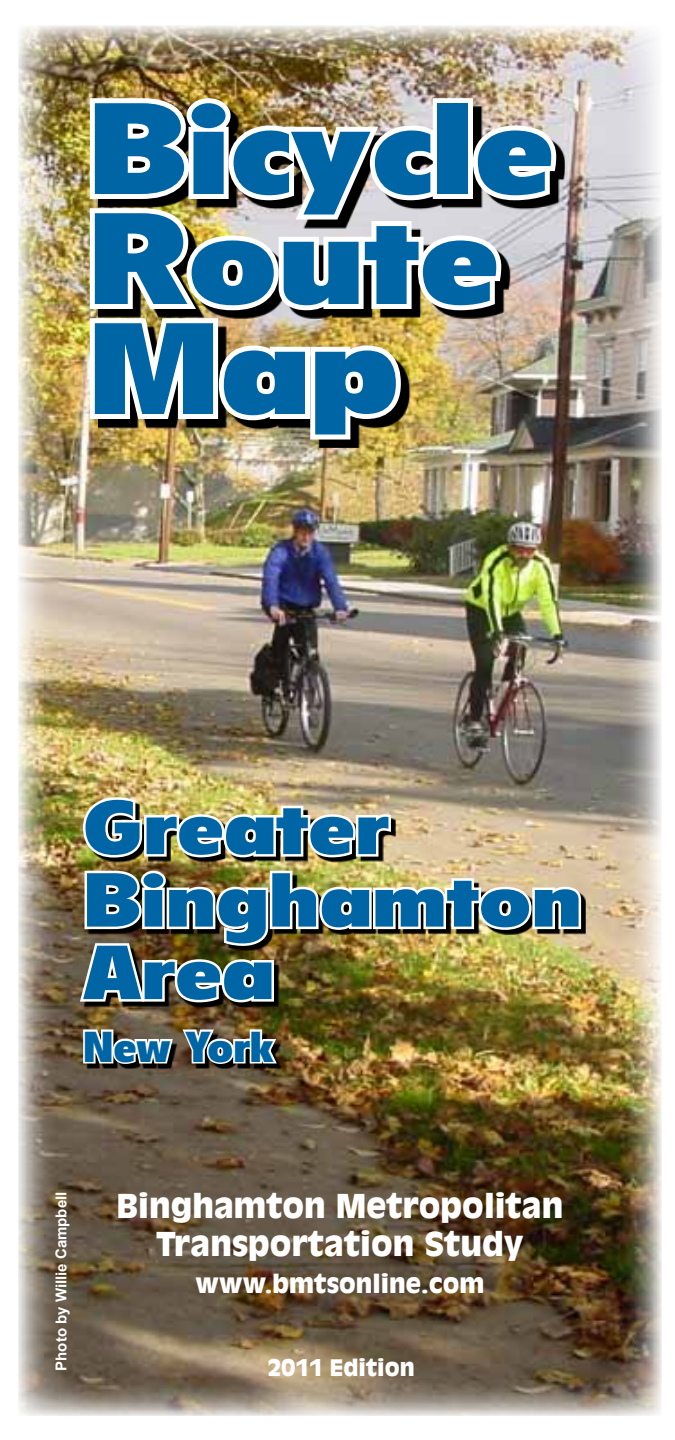
<style>
.page{position:relative;width:675px;height:1440px;background:#fff}
.page>*{position:absolute;margin:0;border:0;box-sizing:border-box;transform-origin:0 0}
.t1{font:900 condensed 127.5px/110px "Flyer LT Std";color:#0065a4;scale:1.36 1}
.t2{font:900 condensed 75px/72.5px "Flyer LT Std";color:#0065a4;scale:1.35 1}
.t3{font:900 condensed 42.5px "Flyer LT Std";color:#0065a4;scale:1.17 1}
.t4{font:900 32.5px/37.5px "Antique Olive Std";color:#fff;text-align:center}
.t5{font:900 25px "Antique Olive Std";color:#fff}
.t6{font:900 22.5px "Antique Olive Std";color:#fff}
.t7{font:700 15px "Arial";color:#fff}
</style>
<div class="page">
<img style="left:18px;top:26px;width:644px;height:1390px">
<img style="left:85px;top:93px;width:476px;height:352px">
<img style="left:84px;top:802px;width:502px;height:267px">
<img style="left:81px;top:795px;width:312px;height:65px">
<img style="left:77px;top:868px;width:507px;height:239px">
<p class="t1" style="left:88px;top:95px;width:344px">Bicycle<br>Route<br>Map</p>
<p class="t2" style="left:83px;top:792px;width:371px">Greater<br>Binghamton<br>Area</p>
<p class="t3" style="left:83px;top:1022px;width:165px">New York</p>
<p class="t7" style="left:51px;top:1371px;width:181px;rotate:-90deg">Photo by Willie Campbell</p>
<p class="t4" style="left:117px;top:1188px;width:448px">Binghamton Metropolitan<br>Transportation Study</p>
<p class="t5" style="left:196px;top:1269px;width:290px">www.bmtsonline.com</p>
<p class="t6" style="left:268px;top:1354px;width:148px">2011 Edition</p>
</div>
